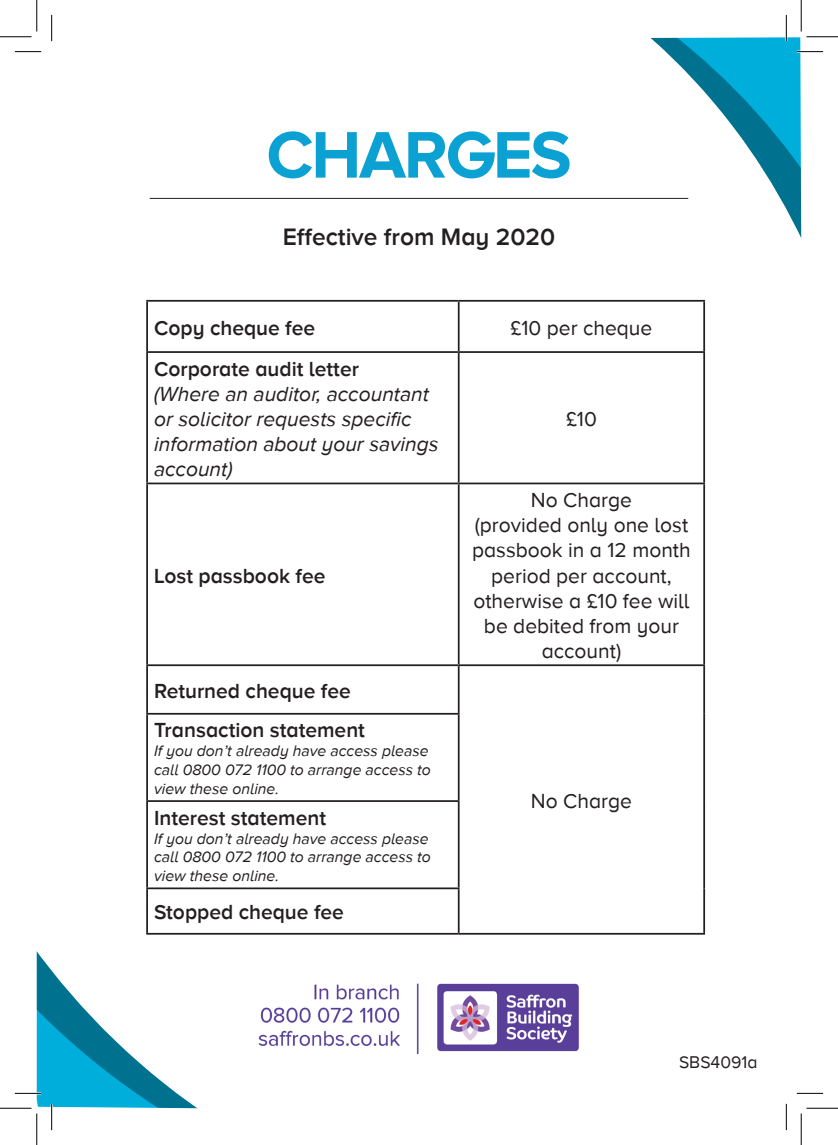
<style>
.page{position:relative;width:838px;height:1145px;background:#fff}
.page>*{position:absolute;margin:0;border:0;box-sizing:border-box;transform-origin:0 0}
.t1{font:700 68.25px "Proxima Nova A";letter-spacing:-.03em;color:#0ca1d3}
.t2{font:600 24.5px "Proxima Nova A";color:#231f20}
.t3{font:21px/25.2px "Proxima Nova A";color:#231f20;text-align:center}
.t4{font:italic 21px/25.2px "Proxima Nova A";color:#231f20}
.t5{font:600 21px "Proxima Nova A";color:#231f20}
.t6{font:17.5px "Proxima Nova A";color:#231f20}
.t7{font:italic 15.75px/18.9px "Proxima Nova A";color:#231f20}
.s1{font-weight:600;font-style:normal}
</style>
<div class="page">
<hr style="left:146px;top:300px;width:312px;height:2px;background:#231f20">
<hr style="left:146px;top:302px;width:2px;height:49px;background:#231f20">
<hr style="left:458px;top:300px;width:247px;height:2px;background:#231f20">
<hr style="left:458px;top:302px;width:1px;height:49px;background:#231f20">
<hr style="left:703px;top:302px;width:2px;height:49px;background:#231f20">
<hr style="left:146px;top:351px;width:312px;height:2px;background:#231f20">
<hr style="left:146px;top:353px;width:2px;height:130px;background:#231f20">
<hr style="left:458px;top:351px;width:247px;height:2px;background:#231f20">
<hr style="left:458px;top:353px;width:1px;height:130px;background:#231f20">
<hr style="left:703px;top:353px;width:2px;height:130px;background:#231f20">
<hr style="left:146px;top:483px;width:312px;height:1px;background:#231f20">
<hr style="left:146px;top:484px;width:2px;height:180px;background:#231f20">
<hr style="left:458px;top:483px;width:247px;height:1px;background:#231f20">
<hr style="left:458px;top:484px;width:1px;height:180px;background:#231f20">
<hr style="left:703px;top:484px;width:2px;height:180px;background:#231f20">
<hr style="left:146px;top:664px;width:312px;height:2px;background:#231f20">
<hr style="left:146px;top:666px;width:2px;height:47px;background:#231f20">
<hr style="left:458px;top:664px;width:247px;height:2px;background:#231f20">
<hr style="left:458px;top:666px;width:1px;height:47px;background:#231f20">
<hr style="left:703px;top:666px;width:2px;height:48px;background:#231f20">
<hr style="left:146px;top:713px;width:313px;height:2px;background:#231f20">
<hr style="left:146px;top:715px;width:2px;height:85px;background:#231f20">
<hr style="left:458px;top:715px;width:1px;height:85px;background:#231f20">
<hr style="left:703px;top:714px;width:2px;height:87px;background:#231f20">
<hr style="left:146px;top:800px;width:313px;height:2px;background:#231f20">
<hr style="left:146px;top:802px;width:2px;height:85px;background:#231f20">
<hr style="left:458px;top:802px;width:1px;height:85px;background:#231f20">
<hr style="left:703px;top:801px;width:2px;height:87px;background:#231f20">
<hr style="left:146px;top:887px;width:313px;height:2px;background:#231f20">
<hr style="left:146px;top:889px;width:2px;height:44px;background:#231f20">
<hr style="left:458px;top:889px;width:1px;height:44px;background:#231f20">
<hr style="left:703px;top:888px;width:2px;height:45px;background:#231f20">
<hr style="left:146px;top:933px;width:312px;height:2px;background:#231f20">
<hr style="left:458px;top:933px;width:247px;height:2px;background:#231f20">
<svg style="left:608px;top:37px;width:193px;height:201px"></svg>
<hr style="left:150px;top:198px;width:538px;height:1px;background:#231f20">
<img style="left:258px;top:983px;width:321px;height:71px">
<hr style="left:796px;top:51px;width:27px;height:2px;background:#fff">
<hr style="left:785px;top:15px;width:2px;height:26px;background:#fff">
<svg style="left:15px;top:51px;width:26px;height:1px"></svg>
<svg style="left:796px;top:51px;width:27px;height:1px"></svg>
<svg style="left:796px;top:1093px;width:27px;height:1px"></svg>
<svg style="left:51px;top:15px;width:1px;height:26px"></svg>
<svg style="left:15px;top:950px;width:183px;height:180px"></svg>
<svg style="left:786px;top:15px;width:1px;height:26px"></svg>
<svg style="left:786px;top:1104px;width:1px;height:26px"></svg>
<hr style="left:0;top:1107px;width:32px;height:2px;background:#fff">
<hr style="left:36px;top:1113px;width:2px;height:32px;background:#fff">
<hr style="left:0;top:36px;width:32px;height:1px;background:#000">
<hr style="left:806px;top:36px;width:31px;height:1px;background:#000">
<hr style="left:0;top:1108px;width:32px;height:1px;background:#000">
<hr style="left:806px;top:1108px;width:31px;height:1px;background:#000">
<hr style="left:36px;top:0;width:1px;height:31px;background:#000">
<hr style="left:36px;top:1113px;width:1px;height:32px;background:#000">
<hr style="left:800px;top:0;width:1px;height:31px;background:#000">
<hr style="left:800px;top:1113px;width:1px;height:32px;background:#000">
<p class="t1" style="left:266px;top:116px;width:306px">CHARGES</p>
<p class="t2" style="left:283px;top:223px;width:274px">Effective from May 2020</p>
<p class="t5" style="left:154px;top:316px;width:163px">Copy cheque fee</p>
<p class="t3" style="left:510px;top:315px;width:143px">£10 per cheque</p>
<p class="t4" style="left:154px;top:356px;width:286px"><span class="s1">Corporate audit letter<br></span>(Where an auditor, accountant or solicitor requests specific information about your savings account)</p>
<p class="t3" style="left:566px;top:406px;width:32px">£10</p>
<p class="t5" style="left:154px;top:564px;width:173px">Lost passbook fee</p>
<p class="t5" style="left:154px;top:679px;width:198px">Returned cheque fee</p>
<p class="t5" style="left:154px;top:719px;width:212px">Transaction statement</p>
<p class="t7" style="left:154px;top:741px;width:278px">If you don’t already have access please call 0800 072 1100 to arrange access to view these online.</p>
<p class="t5" style="left:154px;top:806px;width:173px">Interest statement</p>
<p class="t7" style="left:154px;top:829px;width:278px">If you don’t already have access please call 0800 072 1100 to arrange access to view these online.</p>
<p class="t5" style="left:154px;top:901px;width:191px">Stopped cheque fee</p>
<p class="t3" style="left:472px;top:487px;width:220px">No Charge<br>(provided only one lost passbook in a 12 month period per account, otherwise a £10 fee will be debited from your account)</p>
<p class="t3" style="left:531px;top:788px;width:103px">No Charge</p>
<p class="t6" style="left:679px;top:1052px;width:80px">SBS4091a</p>
</div>
